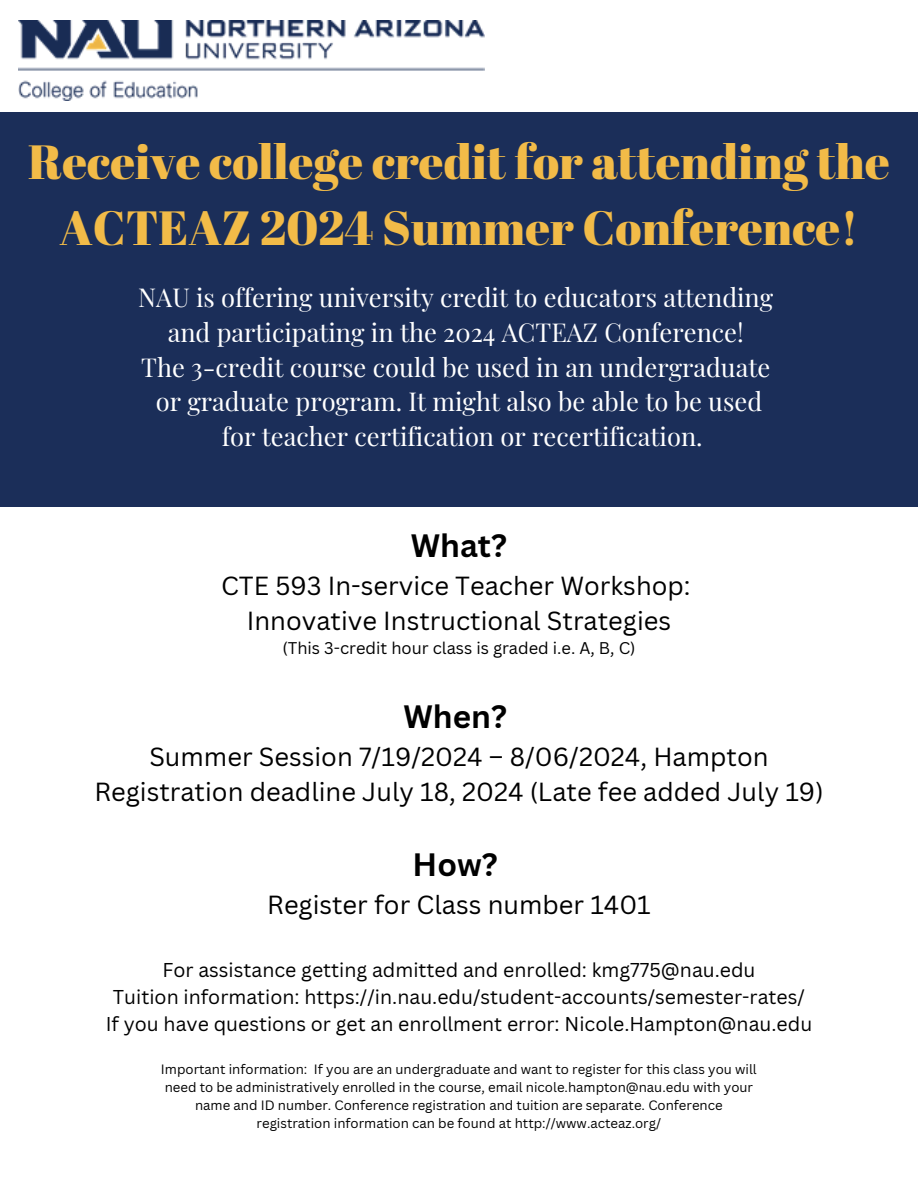
<style>
.page{position:relative;width:918px;height:1188px;background:#fff}
.page>*{position:absolute;margin:0;border:0;box-sizing:border-box;transform-origin:0 0}
.t1{font:48px/66.3px "Abril Fatface";color:#f2bb48;text-align:center}
.t2{font:700 31.5px "Canva Sans";color:#000}
.t3{font:25.5px/34.8px "Playfair Display";color:#fff;text-align:center}
.t4{font:25.5px/34.8px "Canva Sans";color:#000;text-align:center}
.t5{font:19.5px/27px "Canva Sans";color:#000;text-align:center}
.t6{font:16.5px "Canva Sans";color:#000}
.t7{font:13.2px/18.1px "Canva Sans";color:#000;text-align:center}
</style>
<div class="page">
<div style="left:0;top:112px;width:918px;height:394px;background:#1b2e59"></div>
<img style="left:18px;top:21px;width:466px;height:80px">
<p class="t1" style="left:28px;top:127px;width:863px">Receive college credit for attending the<br>ACTEAZ 2024 Summer Conference!</p>
<h1 class="t3" style="left:138px;top:279px;width:636px">NAU is offering university credit to educators attending and participating in the 2024 ACTEAZ Conference!<br>The 3-credit course could be used in an undergraduate or graduate program. It might also be able to be used for teacher certification or recertification.</h1>
<h2 class="t2" style="left:411px;top:523px;width:98px">What?</h2>
<h2 class="t4" style="left:221px;top:567px;width:471px">CTE 593 In-service Teacher Workshop:<br>Innovative Instructional Strategies</h2>
<h2 class="t6" style="left:282px;top:637px;width:355px">(This 3-credit hour class is graded i.e. A, B, C)</h2>
<h4 class="t2" style="left:403px;top:694px;width:105px">When?</h4>
<h4 class="t4" style="left:94px;top:738px;width:731px">Summer Session 7/19/2024 – 8/06/2024, Hampton<br>Registration deadline July 18, 2024 (Late fee added July 19)</h4>
<h2 class="t2" style="left:413px;top:842px;width:87px">How?</h2>
<h2 class="t4" style="left:267px;top:887px;width:385px">Register for Class number 1401</h2>
<h2 class="t5" style="left:106px;top:956px;width:708px">For assistance getting admitted and enrolled: kmg775@nau.edu<br>Tuition information: https://in.nau.edu/student-accounts/semester-rates/<br>If you have questions or get an enrollment error: Nicole.Hampton@nau.edu</h2>
<p class="t7" style="left:161px;top:1060px;width:597px">Important information: If you are an undergraduate and want to register for this class you will need to be administratively enrolled in the course, email nicole.hampton@nau.edu with your name and ID number. Conference registration and tuition are separate. Conference registration information can be found at http://www.acteaz.org/</p>
</div>
